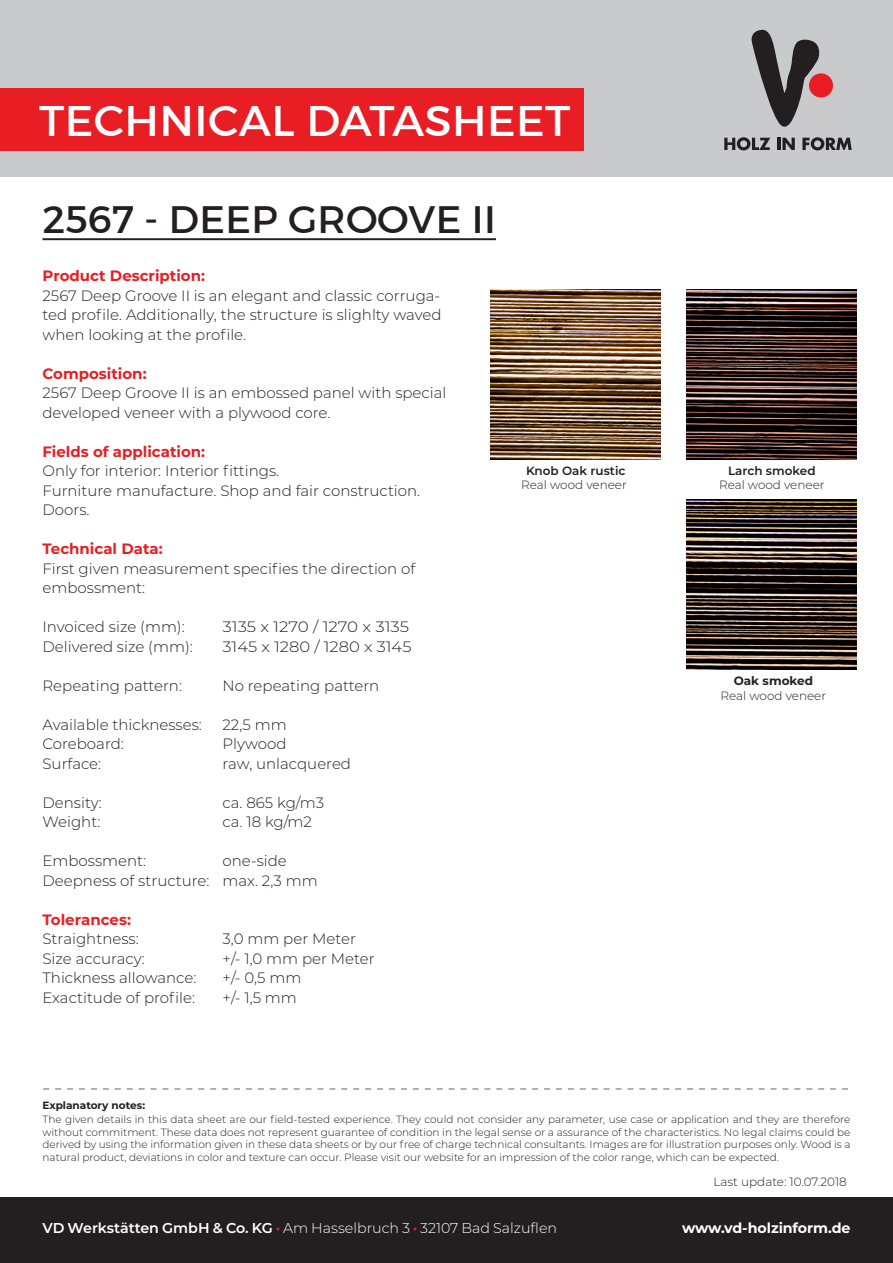
<style>
.page{position:relative;width:893px;height:1263px;background:#fff}
.page>*{position:absolute;margin:0;border:0;box-sizing:border-box;transform-origin:0 0}
.t1{font:43.65px "Montserrat";letter-spacing:.01em;color:#fff}
.t2{font:39px "Montserrat";letter-spacing:.01em;color:#231f20}
.t3{font:300 15px/19.5px "Montserrat";color:#231f20}
.t4{font:700 15px "Montserrat";color:#e81e24}
.t5{font:300 15px "Montserrat";color:#231f20;scale:1.11 1}
.t6{font:300 15px "Montserrat";color:#231f20;scale:1.09 1}
.t7{font:300 14.25px "Montserrat";color:#fff}
.t8{font:700 14.25px "Montserrat";letter-spacing:-.005em;color:#fff}
.t9{font:300 12px "Montserrat";color:#231f20}
.t10{font:600 12px "Montserrat";color:#231f20}
.t11{font:700 12px "Montserrat";color:#231f20}
.t12{font:300 10.5px/12.6px "Montserrat";color:#231f20;text-align:justify}
.t13{font:700 10.5px "Montserrat";color:#231f20}
.s1{font-weight:600}
.s2{font-weight:400;color:#e81e24}
</style>
<div class="page">
<div style="left:0;top:0;width:893px;height:176px;background:#c9cacc"></div>
<div style="left:809px;top:73px;width:24px;height:24px;background:#e81e24;border-radius:50%"></div>
<svg style="left:751px;top:29px;width:69px;height:98px"></svg>
<svg style="left:724px;top:137px;width:46px;height:13px"></svg>
<svg style="left:777px;top:138px;width:18px;height:12px"></svg>
<svg style="left:802px;top:137px;width:50px;height:13px"></svg>
<div style="left:0;top:88px;width:583px;height:63px;background:#e81e24"></div>
<div style="left:0;top:1198px;width:893px;height:65px;background:#231f20"></div>
<svg style="left:43px;top:1088px;width:805px;height:2px"></svg>
<hr style="left:43px;top:238px;width:453px;height:2px;background:#231f20">
<img style="left:491px;top:289px;width:170px;height:170px">
<img style="left:686px;top:289px;width:170px;height:170px">
<img style="left:686px;top:500px;width:170px;height:170px">
<h1 class="t1" style="left:39px;top:94px;width:533px">TECHNICAL DATASHEET</h1>
<h2 class="t2" style="left:43px;top:196px;width:455px">2567 - DEEP GROOVE II</h2>
<p class="t4" style="left:43px;top:265px;width:164px">Product Description:</p>
<p class="t3" style="left:43px;top:285px;width:400px;text-align:justify">2567 Deep Groove II is an elegant and classic corruga&shy;ted profile. Additionally, the structure is slighlty waved when looking at the profile.</p>
<p class="t4" style="left:43px;top:363px;width:106px">Composition:</p>
<p class="t3" style="left:43px;top:383px;width:405px">2567 Deep Groove II is an embossed panel with special developed veneer with a plywood core.</p>
<p class="t4" style="left:43px;top:441px;width:164px">Fields of application:</p>
<p class="t3" style="left:43px;top:461px;width:379px">Only for interior: Interior fittings.<br>Furniture manufacture. Shop and fair construction.<br>Doors.</p>
<p class="t4" style="left:43px;top:538px;width:122px">Technical Data:</p>
<p class="t3" style="left:43px;top:558px;width:374px">First given measurement specifies the direction of embossment:</p>
<p class="t3" style="left:43px;top:617px;width:144px">Invoiced size (mm):</p>
<p class="t5" style="left:223px;top:617px;width:169px">3135 x 1270 / 1270 x 3135</p>
<p class="t3" style="left:43px;top:636px;width:152px">Delivered size (mm):</p>
<p class="t6" style="left:223px;top:636px;width:175px">3145 x 1280 / 1280 x 3145</p>
<p class="t3" style="left:43px;top:675px;width:141px">Repeating pattern:</p>
<p class="t3" style="left:223px;top:675px;width:158px">No repeating pattern</p>
<p class="t3" style="left:43px;top:714px;width:161px">Available thicknesses:</p>
<p class="t3" style="left:223px;top:714px;width:66px">22,5 mm</p>
<p class="t3" style="left:43px;top:734px;width:83px">Coreboard:</p>
<p class="t3" style="left:223px;top:734px;width:65px">Plywood</p>
<p class="t3" style="left:43px;top:753px;width:60px">Surface:</p>
<p class="t3" style="left:223px;top:753px;width:130px">raw, unlacquered</p>
<p class="t3" style="left:43px;top:792px;width:61px">Density:</p>
<p class="t3" style="left:223px;top:792px;width:103px">ca. 865 kg/m3</p>
<p class="t3" style="left:43px;top:812px;width:59px">Weight:</p>
<p class="t3" style="left:223px;top:812px;width:91px">ca. 18 kg/m2</p>
<p class="t3" style="left:43px;top:851px;width:105px">Embossment:</p>
<p class="t3" style="left:43px;top:851px;width:277px;text-indent:180px">one-side<br>Deepness of structure: max. 2,3 mm</p>
<p class="t4" style="left:43px;top:909px;width:90px">Tolerances:</p>
<p class="t3" style="left:43px;top:929px;width:98px">Straightness:</p>
<p class="t3" style="left:223px;top:929px;width:135px">3,0 mm per Meter</p>
<p class="t3" style="left:43px;top:948px;width:104px">Size accuracy:</p>
<p class="t3" style="left:223px;top:948px;width:154px">+/- 1,0 mm per Meter</p>
<p class="t3" style="left:43px;top:968px;width:155px">Thickness allowance:</p>
<p class="t3" style="left:223px;top:968px;width:80px">+/- 0,5 mm</p>
<p class="t3" style="left:43px;top:987px;width:154px">Exactitude of profile:</p>
<p class="t3" style="left:223px;top:987px;width:76px">+/- 1,5 mm</p>
<p class="t10" style="left:526px;top:462px;width:101px">Knob Oak rustic</p>
<p class="t9" style="left:521px;top:477px;width:107px">Real wood veneer</p>
<p class="t10" style="left:728px;top:462px;width:89px">Larch smoked</p>
<p class="t9" style="left:719px;top:477px;width:107px">Real wood veneer</p>
<p class="t11" style="left:734px;top:672px;width:81px">Oak smoked</p>
<p class="t9" style="left:721px;top:687px;width:107px">Real wood veneer</p>
<p class="t13" style="left:43px;top:1098px;width:104px">Explanatory notes:</p>
<p class="t12" style="left:43px;top:1113px;width:809px">The given details in this data sheet are our field-tested experience. They could not consider any parameter, use case or application and they are therefore without commitment. These data does not represent guarantee of condition in the legal sense or a assurance of the characteristics. No legal claims could be derived by using the information given in these data sheets or by our free of charge technical consultants. Images are for illustration purposes only. Wood is a natural product, deviations in color and texture can occur. Please visit our website for an impression of the color range, which can be expected.</p>
<p class="t9" style="left:713px;top:1174px;width:135px">Last update: 10.07.2018</p>
<p class="t7" style="left:43px;top:1218px;width:516px"><span class="s1">VD Werkstätten GmbH &amp; Co. KG</span> <span class="s2">•</span> Am Hasselbruch 3 <span class="s2">•</span> 32107 Bad Salzuflen</p>
<p class="t8" style="left:682px;top:1218px;width:170px">www.vd-holzinform.de</p>
</div>
